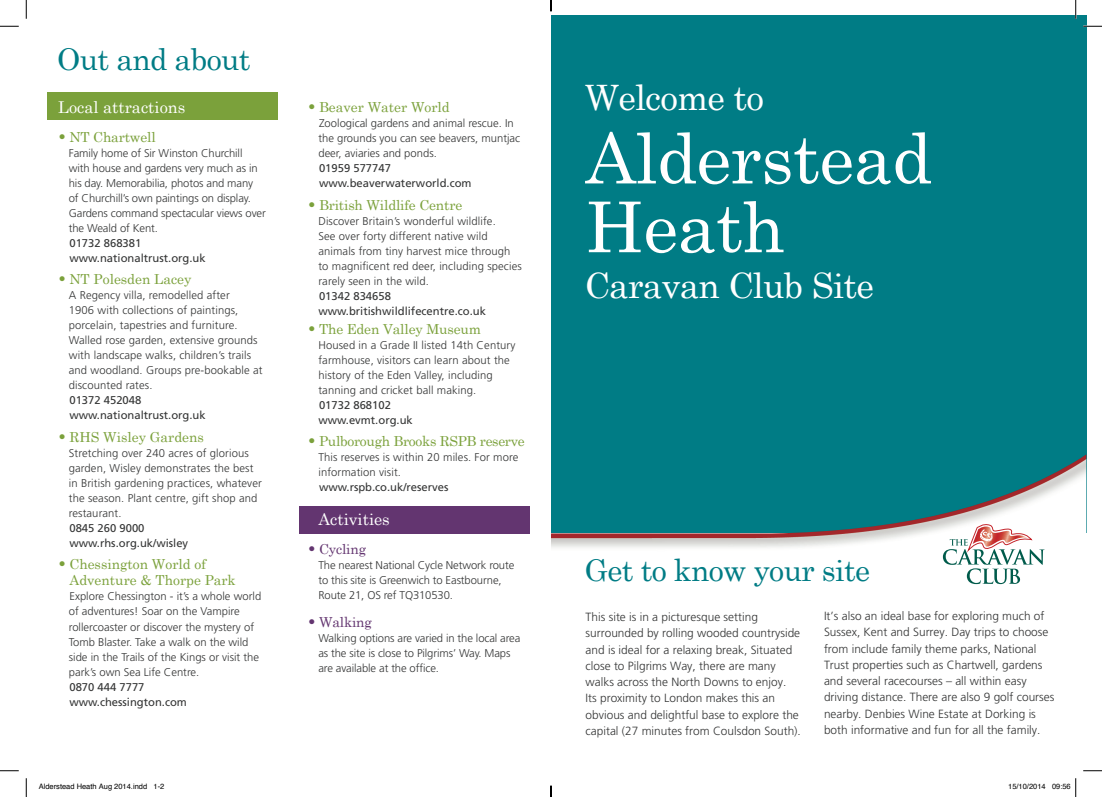
<style>
.page{position:relative;width:1102px;height:797px;background:#fff}
.page>*{position:absolute;margin:0;border:0;box-sizing:border-box;transform-origin:0 0}
.t1{font:70px/68.8px "Century Schoolbook";letter-spacing:-.01em;color:#fff}
.t2{font:35px "Century Schoolbook";letter-spacing:-.02em;color:#fff}
.t3{font:30px "Century Schoolbook";letter-spacing:-.02em;color:#007c85}
.t4{font:16.25px "Century Schoolbook";color:#fff}
.t5{font:13.75px/16.2px "Century Schoolbook";color:#7ba13b}
.t6{font:13.75px "Century Schoolbook";letter-spacing:-.02em;color:#7ba13b}
.t7{font:13.75px "Century Schoolbook";letter-spacing:-.01em;color:#633570}
.t8{font:300 11.88px/16.2px "Frutiger";color:#343535}
.t9{font:300 11.25px/15px "Frutiger";letter-spacing:.01em;color:#343535}
.t10{font:300 11.25px/15px "Frutiger";letter-spacing:-.01em;color:#343535}
.t11{font:11.25px/15px "Frutiger";color:#343535}
.t12{font:7.5px "Helvetica";color:#000}
.s1{font-family:"Ocean Sans Std";font-weight:600;font-size:18.75px}
</style>
<div class="page">
<div style="left:551px;top:16px;width:535px;height:517px;background:#007c85"></div>
<img style="left:551px;top:454px;width:535px;height:96px">
<svg style="left:942px;top:524px;width:102px;height:60px"></svg>
<div style="left:299px;top:507px;width:230px;height:27px;background:#633570"></div>
<div style="left:48px;top:93px;width:230px;height:27px;background:#7ba13b"></div>
<svg style="left:0;top:25px;width:19px;height:2px"></svg>
<svg style="left:1083px;top:25px;width:18px;height:2px"></svg>
<svg style="left:0;top:770px;width:19px;height:1px"></svg>
<svg style="left:1083px;top:770px;width:18px;height:1px"></svg>
<svg style="left:25px;top:0;width:2px;height:19px"></svg>
<svg style="left:25px;top:778px;width:2px;height:19px"></svg>
<svg style="left:1074px;top:0;width:2px;height:19px"></svg>
<svg style="left:1075px;top:778px;width:1px;height:19px"></svg>
<svg style="left:550px;top:785px;width:1px;height:12px"></svg>
<h3 class="t3" style="left:57px;top:40px;width:195px">Out and about</h3>
<h3 class="t4" style="left:58px;top:97px;width:129px">Local attractions</h3>
<p class="t5" style="left:58px;top:128px;width:99px"><span class="s1">•</span> NT Chartwell</p>
<p class="t10" style="left:69px;top:145px;width:198px">Family home of Sir Winston Churchill with house and gardens very much as in his day. Memorabilia, photos and many of Churchill’s own paintings on display.<br>Gardens command spectacular views over the Weald of Kent.</p>
<p class="t11" style="left:69px;top:235px;width:138px">01732 868381 www.nationaltrust.org.uk</p>
<p class="t5" style="left:58px;top:271px;width:135px"><span class="s1">•</span> NT Polesden Lacey</p>
<p class="t9" style="left:69px;top:288px;width:195px">A Regency villa, remodelled after<br>1906 with collections of paintings, porcelain, tapestries and furniture.<br>Walled rose garden, extensive grounds with landscape walks, children’s trails and woodland. Groups pre-bookable at discounted rates.</p>
<p class="t11" style="left:69px;top:392px;width:138px">01372 452048 www.nationaltrust.org.uk</p>
<p class="t5" style="left:58px;top:428px;width:147px"><span class="s1">•</span> RHS Wisley Gardens</p>
<p class="t9" style="left:69px;top:445px;width:194px">Stretching over 240 acres of glorious garden, Wisley demonstrates the best in British gardening practices, whatever the season. Plant centre, gift shop and restaurant.</p>
<p class="t11" style="left:69px;top:520px;width:120px">0845 260 9000 www.rhs.org.uk/wisley</p>
<p class="t5" style="left:69px;top:556px;width:168px;text-indent:-11px"><span class="s1">•</span> Chessington World of<br>Adventure &amp; Thorpe Park</p>
<p class="t9" style="left:69px;top:589px;width:194px">Explore Chessington - it’s a whole world of adventures! Soar on the Vampire rollercoaster or discover the mystery of Tomb Blaster. Take a walk on the wild side in the Trails of the Kings or visit the park’s own Sea Life Centre.</p>
<p class="t11" style="left:69px;top:679px;width:119px">0870 444 7777 www.chessington.com</p>
<p class="t5" style="left:308px;top:99px;width:143px"><span class="s1">•</span> Beaver Water World</p>
<p class="t9" style="left:318px;top:116px;width:203px">Zoological gardens and animal rescue. In the grounds you can see beavers, muntjac deer, aviaries and ponds.</p>
<p class="t11" style="left:319px;top:161px;width:154px">01959 577747 www.beaverwaterworld.com</p>
<p class="t5" style="left:308px;top:196px;width:156px"><span class="s1">•</span> British Wildlife Centre</p>
<p class="t9" style="left:318px;top:213px;width:205px">Discover Britain’s wonderful wildlife.<br>See over forty different native wild animals from tiny harvest mice through to magnificent red deer, including species rarely seen in the wild.</p>
<p class="t11" style="left:318px;top:288px;width:169px">01342 834658 www.britishwildlifecentre.co.uk</p>
<p class="t5" style="left:308px;top:320px;width:175px"><span class="s1">•</span> The Eden Valley Museum</p>
<p class="t9" style="left:318px;top:337px;width:198px">Housed in a Grade II listed 14th Century farmhouse, visitors can learn about the history of the Eden Valley, including tanning and cricket ball making.</p>
<p class="t11" style="left:318px;top:397px;width:96px">01732 868102 www.evmt.org.uk</p>
<p class="t6" style="left:308px;top:432px;width:218px"><span class="s1">•</span> Pulborough Brooks RSPB reserve</p>
<p class="t9" style="left:318px;top:449px;width:201px">This reserves is within 20 miles. For more information visit.</p>
<p class="t11" style="left:319px;top:479px;width:131px">www.rspb.co.uk/reserves</p>
<h3 class="t4" style="left:318px;top:509px;width:73px">Activities</h3>
<p class="t7" style="left:308px;top:540px;width:60px"><span class="s1">•</span> Cycling</p>
<p class="t10" style="left:318px;top:558px;width:197px">The nearest National Cycle Network route to this site is Greenwich to Eastbourne,<br>Route 21, OS ref TQ310530.</p>
<p class="t7" style="left:308px;top:613px;width:66px"><span class="s1">•</span> Walking</p>
<p class="t10" style="left:318px;top:630px;width:203px">Walking options are varied in the local area as the site is close to Pilgrims’ Way. Maps are available at the office.</p>
<h2 class="t2" style="left:584px;top:76px;width:181px">Welcome to</h2>
<h1 class="t1" style="left:585px;top:122px;width:348px">Alderstead<br>Heath</h1>
<h2 class="t2" style="left:584px;top:263px;width:290px">Caravan Club Site</h2>
<h3 class="t3" style="left:584px;top:551px;width:287px">Get to know your site</h3>
<p class="t8" style="left:585px;top:609px;width:217px">This site is in a picturesque setting surrounded by rolling wooded countryside and is ideal for a relaxing break, Situated close to Pilgrims Way, there are many walks across the North Downs to enjoy.<br>Its proximity to London makes this an obvious and delightful base to explore the capital (27 minutes from Coulsdon South).</p>
<p class="t8" style="left:823px;top:608px;width:232px">It’s also an ideal base for exploring much of Sussex, Kent and Surrey. Day trips to choose from include family theme parks, National Trust properties such as Chartwell, gardens and several racecourses – all within easy driving distance. There are also 9 golf courses nearby. Denbies Wine Estate at Dorking is both informative and fun for all the family.</p>
<p class="t12" style="left:39px;top:781px;width:127px">Alderstead Heath Aug 2014.indd 1-2</p>
<p class="t12" style="left:1008px;top:781px;width:64px">15/10/2014 09:56</p>
</div>
